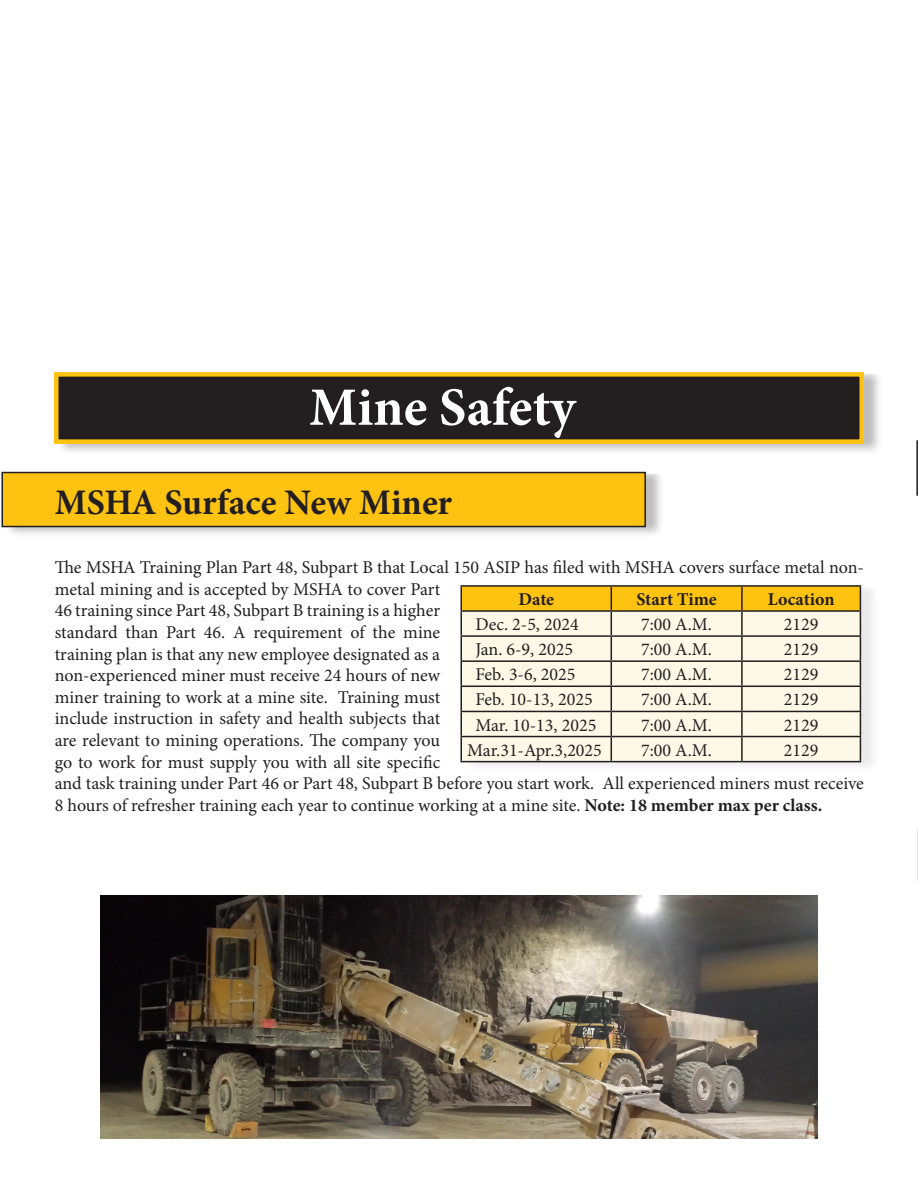
<style>
.page{position:relative;width:918px;height:1188px;background:#fff}
.page>*{position:absolute;margin:0;border:0;box-sizing:border-box;transform-origin:0 0}
.Subhead{font:700 54px "Minion Pro";color:#fff}
.Subhead-2{font:700 36px "Minion Pro";color:#231f20}
.Paragraph_Body{font:18px/21.6px "Minion Pro";color:#231f20}
.t1{font:700 18px "Minion Pro";color:#231f20}
.s1{font-weight:700}
</style>
<div class="page">
<div style="left:463px;top:587px;width:417px;height:194px;background:#231f20;opacity:.1"></div>
<hr style="left:460px;top:585px;width:151px;height:2px;background:#231f20">
<hr style="left:460px;top:587px;width:2px;height:23px;background:#231f20">
<hr style="left:611px;top:585px;width:131px;height:2px;background:#231f20">
<hr style="left:742px;top:585px;width:119px;height:2px;background:#231f20">
<hr style="left:460px;top:610px;width:151px;height:2px;background:#231f20">
<hr style="left:460px;top:612px;width:2px;height:23px;background:#231f20">
<hr style="left:460px;top:635px;width:151px;height:2px;background:#231f20">
<hr style="left:460px;top:637px;width:2px;height:23px;background:#231f20">
<hr style="left:460px;top:660px;width:151px;height:2px;background:#231f20">
<hr style="left:460px;top:662px;width:2px;height:24px;background:#231f20">
<hr style="left:460px;top:686px;width:151px;height:1px;background:#231f20">
<hr style="left:460px;top:687px;width:2px;height:24px;background:#231f20">
<hr style="left:460px;top:711px;width:151px;height:1px;background:#231f20">
<hr style="left:460px;top:712px;width:2px;height:24px;background:#231f20">
<hr style="left:460px;top:736px;width:151px;height:1px;background:#231f20">
<hr style="left:460px;top:737px;width:2px;height:24px;background:#231f20">
<svg style="left:461px;top:586px;width:400px;height:175px;background:#eee1bb"></svg>
<hr style="left:460px;top:761px;width:151px;height:1px;background:#231f20">
<hr style="left:611px;top:761px;width:131px;height:1px;background:#231f20">
<hr style="left:742px;top:761px;width:119px;height:1px;background:#231f20">
<div style="left:4px;top:474px;width:661px;height:72px;background:#231f20;opacity:.3"></div>
<div style="left:2px;top:473px;width:643px;height:54px;background:#fec210"></div>
<div style="left:1px;top:472px;width:645px;height:55px;border:2px solid #231f20"></div>
<div style="left:56px;top:374px;width:826px;height:88px;background:#231f20;opacity:.3"></div>
<div style="left:56px;top:374px;width:806px;height:68px;background:#231f20"></div>
<div style="left:54px;top:372px;width:810px;height:72px;border:4px solid #fec210"></div>
<svg style="left:916px;top:440px;width:2px;height:56px"></svg>
<svg style="left:917px;top:828px;width:1px;height:54px"></svg>
<img style="left:100px;top:895px;width:718px;height:243px">
<p class="Subhead" style="left:309px;top:369px;width:268px">Mine Safety</p>
<p class="Subhead-2" style="left:55px;top:477px;width:399px">MSHA Surface New Miner</p>
<p class="Paragraph_Body" style="left:55px;top:557px;width:811px">The MSHA Training Plan Part 48, Subpart B that Local 150 ASIP has filed with MSHA covers surface metal non&shy;metal mining and is accepted by MSHA to cover Part<br>46 training since Part 48, Subpart B training is a higher<br>standard than Part 46. A requirement of the mine<br>training plan is that any new employee designated as a<br>non-experienced miner must receive 24 hours of new<br>miner training to work at a mine site. Training must<br>include instruction in safety and health subjects that<br>are relevant to mining operations. The company you<br>go to work for must supply you with all site specific<br>and task training under Part 46 or Part 48, Subpart B before you start work. All experienced miners must receive 8 hours of refresher training each year to continue working at a mine site. <span class="s1">Note: 18 member max per class.</span></p>
<p class="t1" style="left:518px;top:587px;width:37px">Date</p>
<p class="t1" style="left:636px;top:587px;width:82px">Start Time</p>
<p class="t1" style="left:768px;top:587px;width:68px">Location</p>
<p class="Paragraph_Body" style="left:475px;top:614px;width:105px">Dec. 2-5, 2024</p>
<p class="Paragraph_Body" style="left:641px;top:614px;width:72px">7:00 A.M.</p>
<p class="Paragraph_Body" style="left:784px;top:614px;width:36px">2129</p>
<p class="Paragraph_Body" style="left:475px;top:639px;width:99px">Jan. 6-9, 2025</p>
<p class="Paragraph_Body" style="left:641px;top:639px;width:72px">7:00 A.M.</p>
<p class="Paragraph_Body" style="left:784px;top:639px;width:36px">2129</p>
<p class="Paragraph_Body" style="left:475px;top:664px;width:102px">Feb. 3-6, 2025</p>
<p class="Paragraph_Body" style="left:641px;top:664px;width:72px">7:00 A.M.</p>
<p class="Paragraph_Body" style="left:784px;top:664px;width:36px">2129</p>
<p class="Paragraph_Body" style="left:475px;top:689px;width:119px">Feb. 10-13, 2025</p>
<p class="Paragraph_Body" style="left:641px;top:689px;width:72px">7:00 A.M.</p>
<p class="Paragraph_Body" style="left:784px;top:689px;width:36px">2129</p>
<p class="Paragraph_Body" style="left:475px;top:714px;width:122px">Mar. 10-13, 2025</p>
<p class="Paragraph_Body" style="left:641px;top:714px;width:72px">7:00 A.M.</p>
<p class="Paragraph_Body" style="left:784px;top:714px;width:36px">2129</p>
<p class="Paragraph_Body" style="left:467px;top:739px;width:136px">Mar.31-Apr.3,2025</p>
<p class="Paragraph_Body" style="left:641px;top:739px;width:72px">7:00 A.M.</p>
<p class="Paragraph_Body" style="left:784px;top:739px;width:36px">2129</p>
</div>
